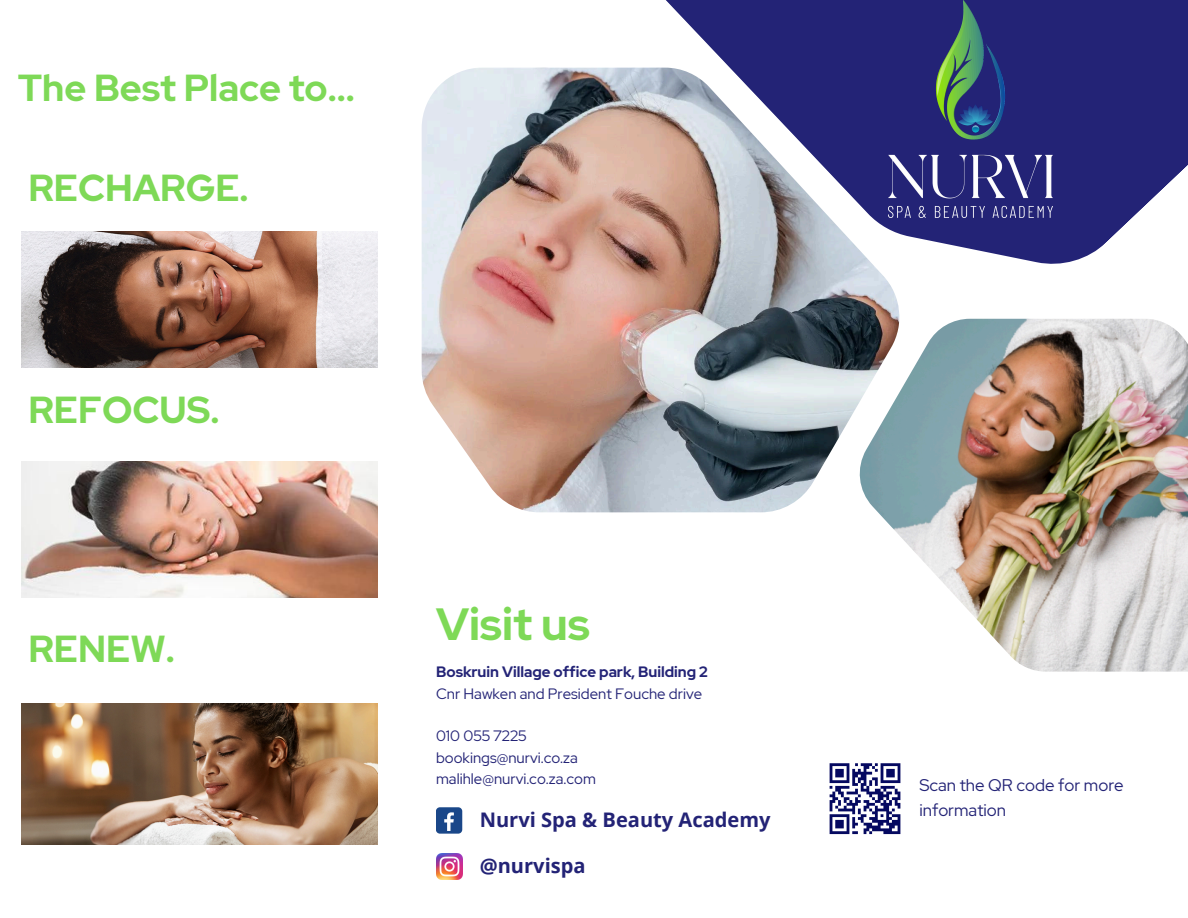
<style>
.page{position:relative;width:1188px;height:918px;background:#fff}
.page>*{position:absolute;margin:0;border:0;box-sizing:border-box;transform-origin:0 0}
.t1{font:700 45px "Red Hat Display";color:#7ed957}
.t2{font:700 37.5px "Red Hat Display";color:#7ed957}
.t3{font:700 20.1px "Open Sans";color:#232376}
.t4{font:16.8px/25.3px "Red Hat Display";color:#232376}
.t5{font:15px "Red Hat Display";color:#232376}
.t6{font:700 15px "Red Hat Display";color:#232376}
</style>
<div class="page">
<svg style="left:621px;top:0;width:567px;height:264px;fill:#232376"></svg>
<img style="left:422px;top:68px;width:477px;height:444px">
<img style="left:860px;top:319px;width:328px;height:353px">
<img style="left:889px;top:0;width:164px;height:217px">
<img style="left:22px;top:232px;width:355px;height:136px">
<img style="left:22px;top:704px;width:355px;height:140px">
<img style="left:22px;top:462px;width:355px;height:136px">
<div style="left:436px;top:807px;width:26px;height:27px;background:#1a4789;border-radius:4px"></div>
<svg style="left:444px;top:812px;width:10px;height:19px"></svg>
<img style="left:437px;top:854px;width:26px;height:26px">
<svg style="left:830px;top:763px;width:70px;height:71px"></svg>
<hr style="left:883px;top:831px;width:17px;height:3px;background:#050960">
<p class="t2" style="left:18px;top:62px;width:338px">The Best Place to...</p>
<p class="t2" style="left:28px;top:163px;width:222px">RECHARGE.</p>
<h1 class="t2" style="left:28px;top:385px;width:192px">REFOCUS.</h1>
<p class="t2" style="left:28px;top:624px;width:148px">RENEW.</p>
<p class="t1" style="left:436px;top:594px;width:155px">Visit us</p>
<p class="t6" style="left:436px;top:662px;width:273px">Boskruin Village office park, Building 2</p>
<p class="t5" style="left:436px;top:683px;width:268px">Cnr Hawken and President Fouche drive</p>
<p class="t5" style="left:436px;top:726px;width:92px">010 055 7225</p>
<p class="t5" style="left:436px;top:747px;width:143px">bookings@nurvi.co.za</p>
<h5 class="t5" style="left:436px;top:769px;width:161px">malihle@nurvi.co.za.com</h5>
<h4 class="t3" style="left:480px;top:805px;width:292px">Nurvi Spa &amp; Beauty Academy</h4>
<p class="t3" style="left:480px;top:852px;width:107px">@nurvispa</p>
<p class="t4" style="left:919px;top:772px;width:206px">Scan the QR code for more information</p>
</div>
